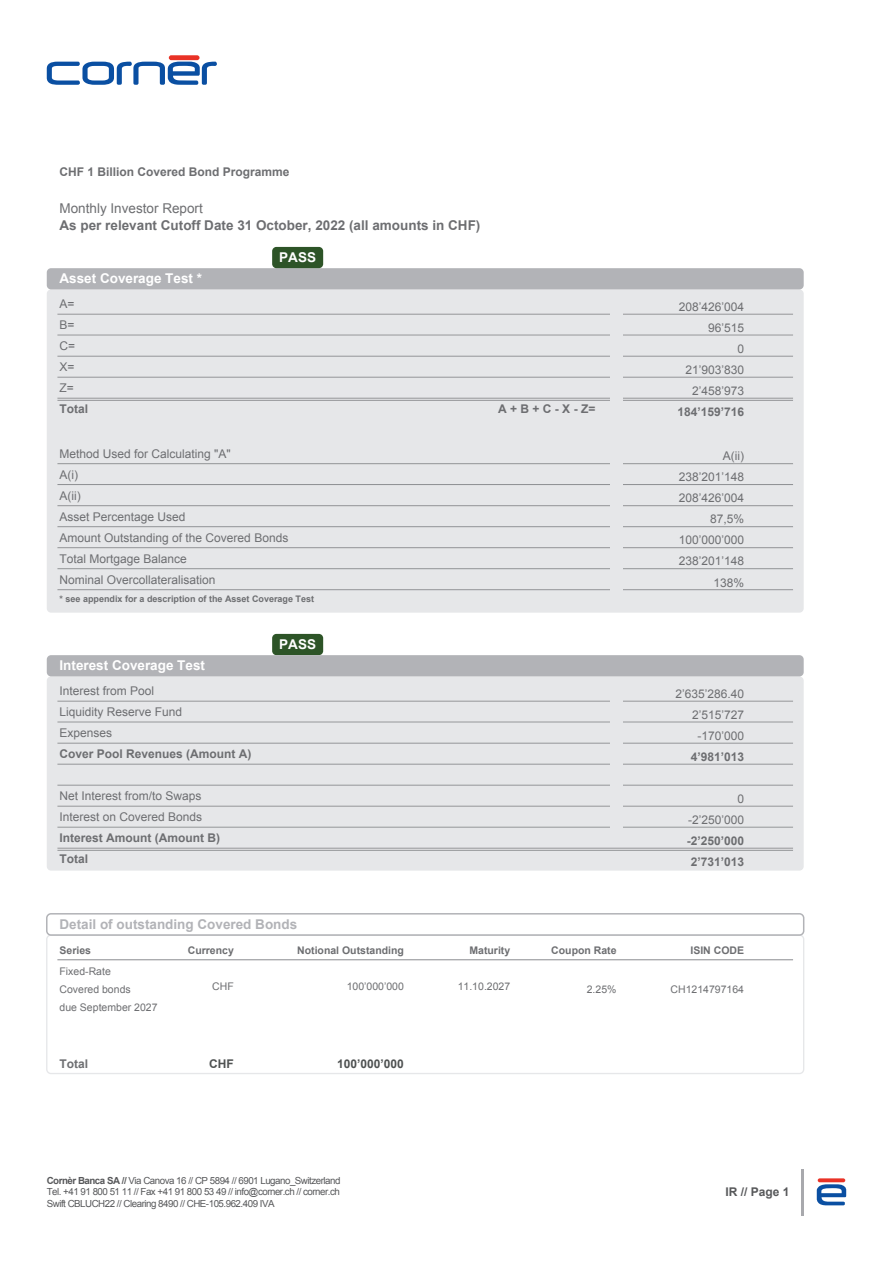
<style>
.page{position:relative;width:893px;height:1263px;background:#fff}
.page>*{position:absolute;margin:0;border:0;box-sizing:border-box;transform-origin:0 0}
.t1{font:700 13.5px "Arial";color:#6d6e71}
.t2{font:700 13.5px "Arial";color:#fff}
.t3{font:700 13.5px "Arial";color:#b2b3b7}
.t4{font:13.5px "Arial";color:#6d6e71}
.t5{font:12px/21px "Arial";color:#6d6e71;text-align:right}
.t6{font:700 12px/21px "Arial";color:#6d6e71}
.t7{font:700 12px "Arial";color:#4f5252}
.t8{font:700 12px "Arial";color:#57585a}
.t9{font:10.5px/18px "Arial";color:#6d6e71}
.t10{font:700 10.5px "Arial";color:#6d6e71}
.t11{font:9.75px/11.7px "Arial";letter-spacing:-.05em;color:#57585a;text-align:justify}
.t12{font:700 9px "Arial";color:#6d6e71}
.s1{font-weight:700}
</style>
<div class="page">
<svg style="left:47px;top:62px;width:170px;height:23px"></svg>
<div style="left:169px;top:55px;width:31px;height:5px;background:#e93226;border-radius:2px"></div>
<svg style="left:817px;top:1184px;width:29px;height:21px"></svg>
<svg style="left:818px;top:1178px;width:27px;height:4px"></svg>
<hr style="left:801px;top:1169px;width:2px;height:47px;background:#a8a9ad">
<div style="left:47px;top:289px;width:757px;height:324px;background:#e6e7e9;border-radius:4px"></div>
<div style="left:47px;top:268px;width:757px;height:21px;background:#b2b3b7;border-radius:4px"></div>
<div style="left:272px;top:247px;width:51px;height:21px;background:#2d5427;border-radius:4px"></div>
<div style="left:272px;top:634px;width:51px;height:21px;background:#2d5427;border-radius:4px"></div>
<hr style="left:57px;top:314px;width:736px;height:1px;background:#8a8c8f">
<hr style="left:57px;top:398px;width:736px;height:1px;background:#8a8c8f">
<hr style="left:57px;top:335px;width:736px;height:1px;background:#8a8c8f">
<hr style="left:57px;top:356px;width:736px;height:1px;background:#8a8c8f">
<hr style="left:57px;top:377px;width:736px;height:1px;background:#8a8c8f">
<hr style="left:57px;top:400px;width:736px;height:1px;background:#8a8c8f">
<div style="left:610px;top:306px;width:13px;height:107px;background:#e6e7e9"></div>
<div style="left:47px;top:676px;width:757px;height:194px;background:#e6e7e9;border-radius:4px"></div>
<div style="left:47px;top:655px;width:757px;height:21px;background:#b2b3b7;border-radius:4px"></div>
<hr style="left:57px;top:701px;width:736px;height:1px;background:#8a8c8f">
<hr style="left:57px;top:785px;width:736px;height:1px;background:#8a8c8f">
<hr style="left:57px;top:806px;width:736px;height:1px;background:#8a8c8f">
<hr style="left:57px;top:827px;width:736px;height:1px;background:#8a8c8f">
<hr style="left:57px;top:722px;width:736px;height:1px;background:#8a8c8f">
<hr style="left:57px;top:743px;width:736px;height:1px;background:#8a8c8f">
<hr style="left:57px;top:764px;width:736px;height:1px;background:#8a8c8f">
<div style="left:610px;top:694px;width:13px;height:141px;background:#e6e7e9"></div>
<div style="left:46px;top:913px;width:758px;height:23px;border:2px solid #b2b3b7;border-radius:4px"></div>
<hr style="left:57px;top:959px;width:736px;height:1px;background:#8a8c8f">
<hr style="left:57px;top:463px;width:736px;height:1px;background:#8a8c8f">
<hr style="left:57px;top:547px;width:736px;height:1px;background:#8a8c8f">
<hr style="left:57px;top:568px;width:736px;height:1px;background:#8a8c8f">
<hr style="left:57px;top:589px;width:736px;height:1px;background:#8a8c8f">
<hr style="left:57px;top:484px;width:736px;height:1px;background:#8a8c8f">
<hr style="left:57px;top:505px;width:736px;height:1px;background:#8a8c8f">
<hr style="left:57px;top:526px;width:736px;height:1px;background:#8a8c8f">
<div style="left:610px;top:456px;width:13px;height:141px;background:#e6e7e9"></div>
<hr style="left:57px;top:848px;width:736px;height:1px;background:#8a8c8f">
<hr style="left:57px;top:850px;width:736px;height:1px;background:#8a8c8f">
<p class="t6" style="left:60px;top:163px;width:232px">CHF 1 Billion Covered Bond Programme</p>
<p class="t4" style="left:60px;top:204px;width:145px">Monthly Investor Report</p>
<p class="t1" style="left:60px;top:220px;width:422px">As per relevant Cutoff Date 31 October, 2022 (all amounts in CHF)</p>
<p class="t2" style="left:60px;top:274px;width:144px">Asset Coverage Test *</p>
<p class="t2" style="left:279px;top:253px;width:38px">PASS</p>
<p class="t5" style="left:60px;top:294px;width:17px;text-align:justify">A= B= C= X= Z=</p>
<p class="t6" style="left:60px;top:399px;width:30px">Total</p>
<p class="t6" style="left:498px;top:399px;width:99px">A + B + C - X - Z=</p>
<p class="t5" style="left:60px;top:444px;width:230px;text-align:left">Method Used for Calculating "A"<br>A(i)<br>A(ii)<br>Asset Percentage Used<br>Amount Outstanding of the Covered Bonds<br>Total Mortgage Balance<br>Nominal Overcollateralisation</p>
<p class="t12" style="left:60px;top:595px;width:256px">* see appendix for a description of the Asset Coverage Test</p>
<p class="t2" style="left:60px;top:660px;width:147px">Interest Coverage Test</p>
<p class="t5" style="left:60px;top:681px;width:124px;text-align:left">Interest from Pool<br>Liquidity Reserve Fund<br>Expenses</p>
<p class="t6" style="left:60px;top:744px;width:194px">Cover Pool Revenues (Amount A)</p>
<p class="t5" style="left:60px;top:786px;width:144px;text-align:left">Net Interest from/to Swaps<br>Interest on Covered Bonds</p>
<p class="t6" style="left:60px;top:828px;width:162px">Interest Amount (Amount B)<br>Total</p>
<p class="t2" style="left:279px;top:640px;width:38px">PASS</p>
<p class="t3" style="left:60px;top:919px;width:239px">Detail of outstanding Covered Bonds</p>
<p class="t10" style="left:60px;top:946px;width:33px">Series</p>
<p class="t9" style="left:60px;top:963px;width:100px">Fixed-Rate<br>Covered bonds<br>due September 2027</p>
<p class="t10" style="left:188px;top:946px;width:48px">Currency</p>
<p class="t9" style="left:212px;top:978px;width:23px">CHF</p>
<p class="t10" style="left:297px;top:946px;width:108px">Notional Outstanding</p>
<p class="t9" style="left:347px;top:978px;width:59px">100’000’000</p>
<p class="t6" style="left:60px;top:1054px;width:30px">Total</p>
<p class="t7" style="left:209px;top:1059px;width:26px">CHF</p>
<p class="t7" style="left:337px;top:1059px;width:68px">100’000’000</p>
<p class="t11" style="left:47px;top:1175px;width:295px"><span class="s1">Cornèr Banca SA //</span> Via Canova 16 // CP 5894 // 6901 Lugano_Switzerland Tel. +41 91 800 51 11 // Fax +41 91 800 53 49 // info@corner.ch // corner.ch Swift CBLUCH22 // Clearing 8490 // CHE-105.962.409 IVA</p>
<p class="t10" style="left:469px;top:946px;width:42px">Maturity</p>
<p class="t9" style="left:458px;top:978px;width:54px">11.10.2027</p>
<p class="t10" style="left:551px;top:946px;width:67px">Coupon Rate</p>
<p class="t9" style="left:587px;top:981px;width:31px">2.25%</p>
<p class="t5" style="left:679px;top:297px;width:67px">208’426’004<br>96’515<br>0<br>21’903’830<br>2’458’973</p>
<p class="t6" style="left:677px;top:402px;width:68px">184’159’716</p>
<p class="t5" style="left:679px;top:447px;width:67px">A(ii)<br>238’201’148<br>208’426’004<br>87,5%<br>100’000’000<br>238’201’148<br>138%</p>
<p class="t5" style="left:675px;top:684px;width:70px">2’635’286.40<br>2’515’727 -170’000</p>
<p class="t6" style="left:691px;top:747px;width:55px">4’981’013</p>
<p class="t5" style="left:688px;top:789px;width:58px">0 -2’250’000</p>
<p class="t6" style="left:687px;top:831px;width:59px;text-align:center">-2’250’000<br>2’731’013</p>
<p class="t10" style="left:690px;top:946px;width:55px">ISIN CODE</p>
<p class="t9" style="left:671px;top:981px;width:75px">CH1214797164</p>
<p class="t8" style="left:726px;top:1187px;width:66px">IR // Page 1</p>
</div>
